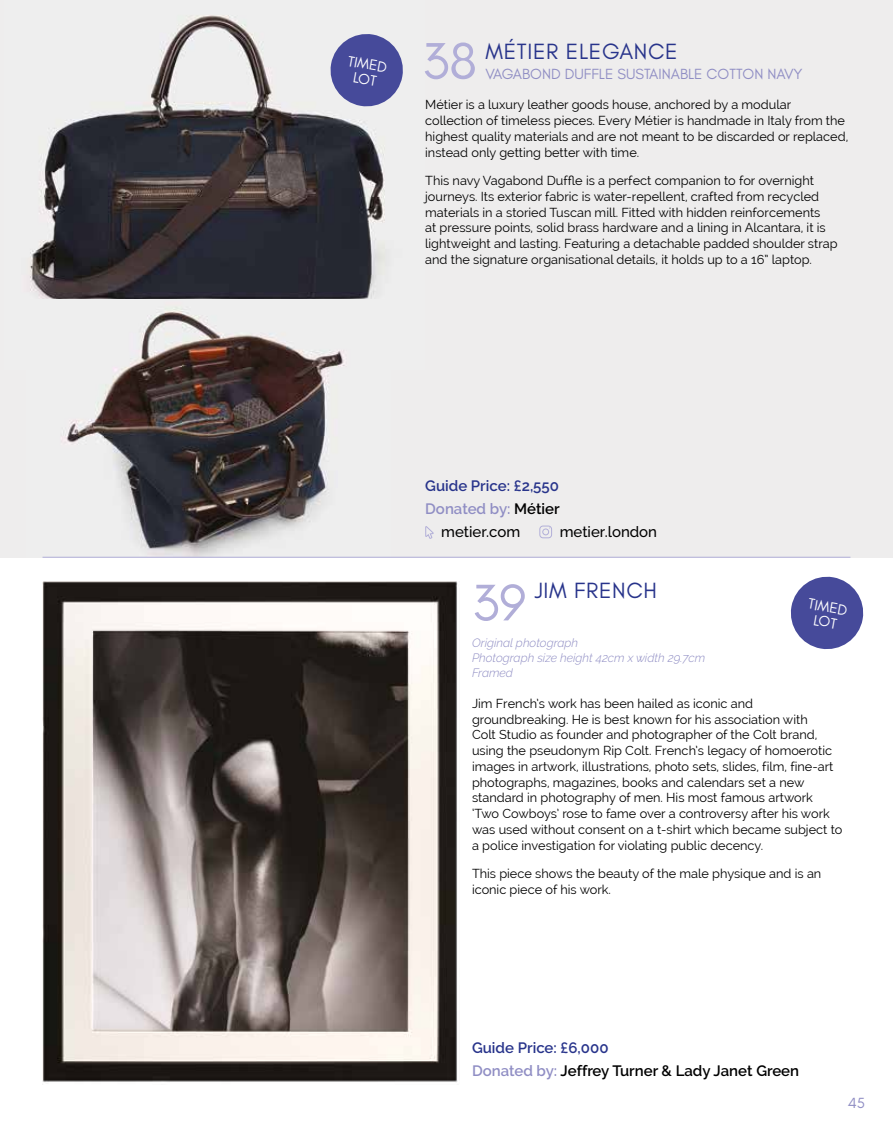
<style>
.page{position:relative;width:893px;height:1140px;background:#fff}
.page>*{position:absolute;margin:0;border:0;box-sizing:border-box;transform-origin:0 0}
.t1{font:52.5px "Glacial Indifference";color:#b1aed8}
.t2{font:22.5px "Glacial Indifference";letter-spacing:.03em;color:#28348b}
.t3{font:600 15px/23.5px "Raleway";color:#000}
.t4{font:15px "Glacial Indifference";color:#908ec4}
.t5{font:500 15px "Raleway";color:#000}
.t6{font:600 15px "Raleway";color:#28348b}
.t7{font:600 15px "Raleway";color:#908ec4}
.t8{font:15px/15px "Glacial Indifference";color:#fff;text-align:center}
.t9{font:12.75px/15.8px "Raleway";color:#000}
.t10{font:italic 300 12px/15px "Raleway";color:#908ec4}
.s1{color:#000}
.s2{color:#28348b}
.s3{color:#908ec4}
</style>
<div class="page">
<div style="left:0;top:0;width:893px;height:557px;background:#eeeded"></div>
<img style="left:30px;top:15px;width:355px;height:284px">
<img style="left:43px;top:307px;width:347px;height:250px">
<svg style="left:425px;top:526px;width:9px;height:13px"></svg>
<svg style="left:539px;top:525px;width:13px;height:13px"></svg>
<img style="left:43px;top:581px;width:415px;height:501px">
<hr style="left:43px;top:557px;width:807px;height:1px;background:#b1aed8">
<svg style="left:328px;top:31px;width:75px;height:78px"></svg>
<svg style="left:790px;top:576px;width:74px;height:73px"></svg>
<p class="t8" style="left:349px;top:53px;width:41px;rotate:10deg">TIMED<br>LOT</p>
<h2 class="t2" style="left:485px;top:39px;width:194px">MÉTIER ELEGANCE</h2>
<p class="t4" style="left:485px;top:65px;width:319px">VAGABOND DUFFLE SUSTAINABLE COTTON NAVY</p>
<p class="t9" style="left:425px;top:97px;width:425px">Métier is a luxury leather goods house, anchored by a modular collection of timeless pieces. Every Métier is handmade in Italy from the highest quality materials and are not meant to be discarded or replaced, instead only getting better with time.</p>
<p class="t9" style="left:425px;top:173px;width:414px">This navy Vagabond Duffle is a perfect companion to for overnight journeys. Its exterior fabric is water-repellent, crafted from recycled materials in a storied Tuscan mill. Fitted with hidden reinforcements<br>at pressure points, solid brass hardware and a lining in Alcantara, it is lightweight and lasting. Featuring a detachable padded shoulder strap and the signature organisational details, it holds up to a 16” laptop.</p>
<h1 class="t1" style="left:422px;top:32px;width:56px">38</h1>
<p class="t6" style="left:425px;top:476px;width:135px">Guide Price: £2,550</p>
<p class="t7" style="left:425px;top:500px;width:136px">Donated by: <span class="s1">Métier</span></p>
<p class="t5" style="left:441px;top:522px;width:81px">metier.com</p>
<p class="t5" style="left:560px;top:522px;width:99px">metier.london</p>
<h2 class="t2" style="left:535px;top:578px;width:124px">JIM FRENCH</h2>
<p class="t10" style="left:472px;top:635px;width:235px">Original photograph<br>Photograph size height 42cm x width 29.7cm<br>Framed</p>
<p class="t9" style="left:472px;top:695px;width:372px">Jim French’s work has been hailed as iconic and groundbreaking. He is best known for his association with<br>Colt Studio as founder and photographer of the Colt brand, using the pseudonym Rip Colt. French’s legacy of homoerotic images in artwork, illustrations, photo sets, slides, film, fine-art photographs, magazines, books and calendars set a new standard in photography of men. His most famous artwork ‘Two Cowboys’ rose to fame over a controversy after his work was used without consent on a t-shirt which became subject to a police investigation for violating public decency.</p>
<p class="t9" style="left:472px;top:866px;width:351px">This piece shows the beauty of the male physique and is an iconic piece of his work.</p>
<h1 class="t1" style="left:472px;top:573px;width:56px">39</h1>
<p class="t8" style="left:810px;top:596px;width:41px;rotate:10deg">TIMED</p>
<p class="t3" style="left:472px;top:1035px;width:329px"><span class="s2">Guide Price: £6,000<br></span><span class="s3">Donated by:</span> Jeffrey Turner &amp; Lady Janet Green</p>
<p class="t4" style="left:848px;top:1095px;width:19px">45</p>
</div>
